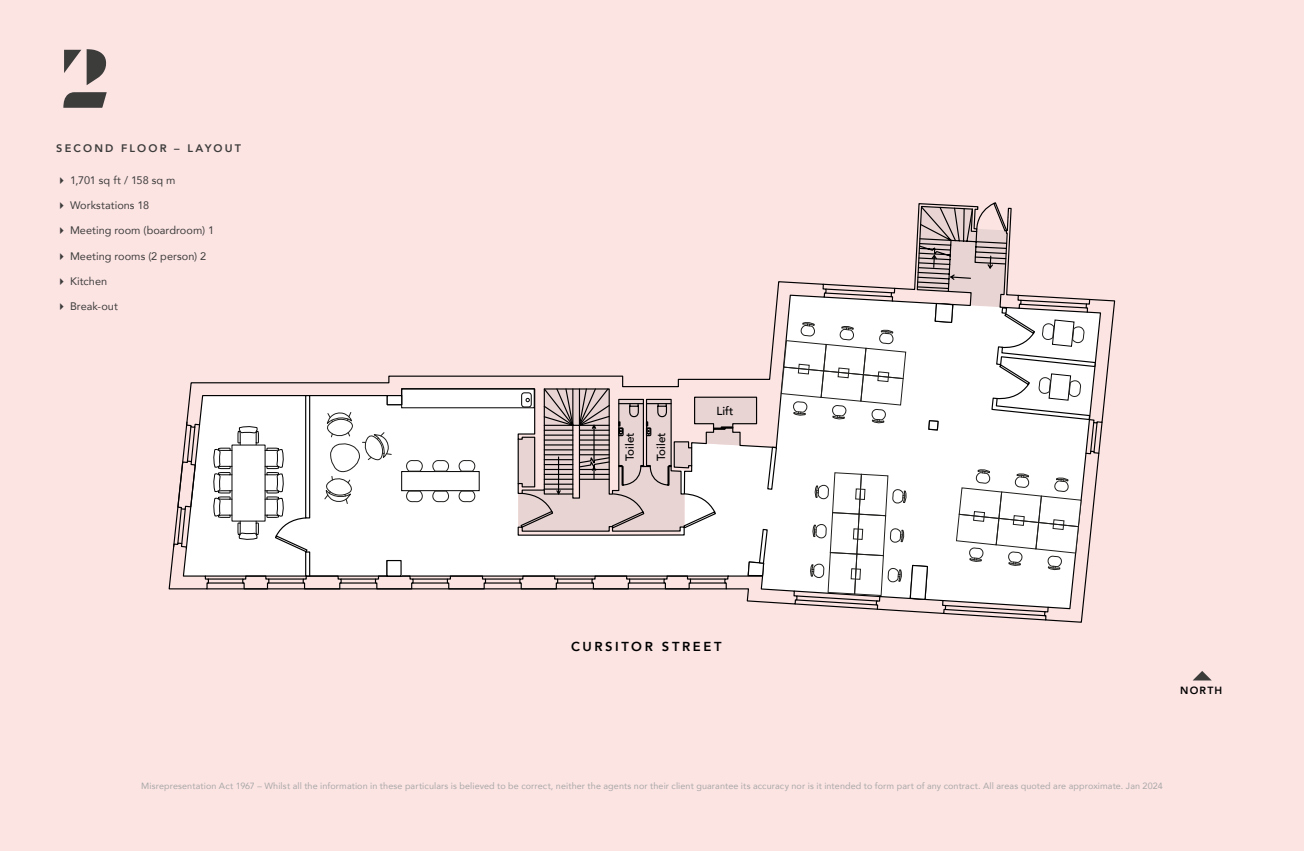
<style>
.page{position:relative;width:1304px;height:851px;background:#fff}
.page>*{position:absolute;margin:0;border:0;box-sizing:border-box;transform-origin:0 0}
.t1{font:800 13px "Avenir";letter-spacing:.2em;color:#000}
.t2{font:500 11.7px "Avenir";color:#000}
.t3{font:10.9px "Avenir";letter-spacing:.005em;color:#3c3c3b}
.t4{font:800 10.9px "Avenir";letter-spacing:.2em;color:#3c3c3b}
.t5{font:800 10.4px "Avenir";letter-spacing:.105em;color:#000}
.t6{font:9px "Avenir";letter-spacing:.01em;color:#a8a8a7}
</style>
<div class="page">
<div style="left:0;top:0;width:1304px;height:850px;background:#fce4e3"></div>
<svg style="left:168px;top:299px;width:948px;height:324px"></svg>
<hr style="left:205px;top:575px;width:523px;height:1px;background:#000">
<hr style="left:207px;top:588px;width:519px;height:1px;background:#000">
<hr style="left:208px;top:578px;width:35px;height:1px;background:#000">
<hr style="left:208px;top:582px;width:35px;height:1px;background:#000">
<hr style="left:269px;top:578px;width:34px;height:1px;background:#000">
<hr style="left:269px;top:582px;width:34px;height:1px;background:#000">
<hr style="left:341px;top:578px;width:34px;height:1px;background:#000">
<hr style="left:341px;top:582px;width:34px;height:1px;background:#000">
<svg style="left:172px;top:421px;width:29px;height:128px"></svg>
<svg style="left:324px;top:411px;width:68px;height:93px;background:#ececec"></svg>
<div style="left:232px;top:445px;width:33px;height:76px;background:#fff"></div>
<svg style="left:212px;top:425px;width:47px;height:115px"></svg>
<svg style="left:265px;top:447px;width:43px;height:110px;background:#e5e5e5"></svg>
<hr style="left:306px;top:552px;width:4px;height:23px;background:#fff">
<div style="left:305px;top:551px;width:5px;height:25px;border:1px solid #000"></div>
<hr style="left:306px;top:395px;width:4px;height:123px;background:#fff">
<div style="left:305px;top:395px;width:5px;height:123px;border:1px solid #000"></div>
<div style="left:387px;top:560px;width:14px;height:16px;background:#fff"></div>
<div style="left:386px;top:560px;width:16px;height:16px;border:1px solid #000"></div>
<div style="left:387px;top:395px;width:15px;height:9px;background:#fff"></div>
<div style="left:387px;top:395px;width:15px;height:10px;border:1px solid #000"></div>
<svg style="left:401px;top:202px;width:702px;height:419px"></svg>
<svg style="left:63px;top:92px;width:44px;height:16px"></svg>
<svg style="left:87px;top:49px;width:20px;height:36px"></svg>
<svg style="left:64px;top:50px;width:17px;height:23px"></svg>
<svg style="left:1193px;top:671px;width:18px;height:9px"></svg>
<p class="t4" style="left:56px;top:139px;width:186px">SECOND FLOOR – LAYOUT</p>
<p class="t3" style="left:70px;top:172px;width:107px">1,701 sq ft / 158 sq m</p>
<p class="t3" style="left:70px;top:197px;width:81px">Workstations 18</p>
<p class="t3" style="left:70px;top:222px;width:146px">Meeting room (boardroom) 1</p>
<p class="t3" style="left:70px;top:247px;width:138px">Meeting rooms (2 person) 2</p>
<p class="t3" style="left:70px;top:272px;width:39px">Kitchen</p>
<p class="t3" style="left:70px;top:297px;width:49px">Break-out</p>
<p class="t2" style="left:620px;top:461px;width:30px;rotate:-90deg">Toilet</p>
<p class="t2" style="left:651px;top:461px;width:30px;rotate:-90deg">Toilet</p>
<p class="t2" style="left:716px;top:400px;width:19px">Lift</p>
<h1 class="t1" style="left:571px;top:634px;width:152px">CURSITOR STREET</h1>
<p class="t5" style="left:1180px;top:680px;width:43px">NORTH</p>
<p class="t6" style="left:141px;top:778px;width:1023px">Misrepresentation Act 1967 – Whilst all the information in these particulars is believed to be correct, neither the agents nor their client guarantee its accuracy nor is it intended to form part of any contract. All areas quoted are approximate. Jan 2024</p>
</div>
